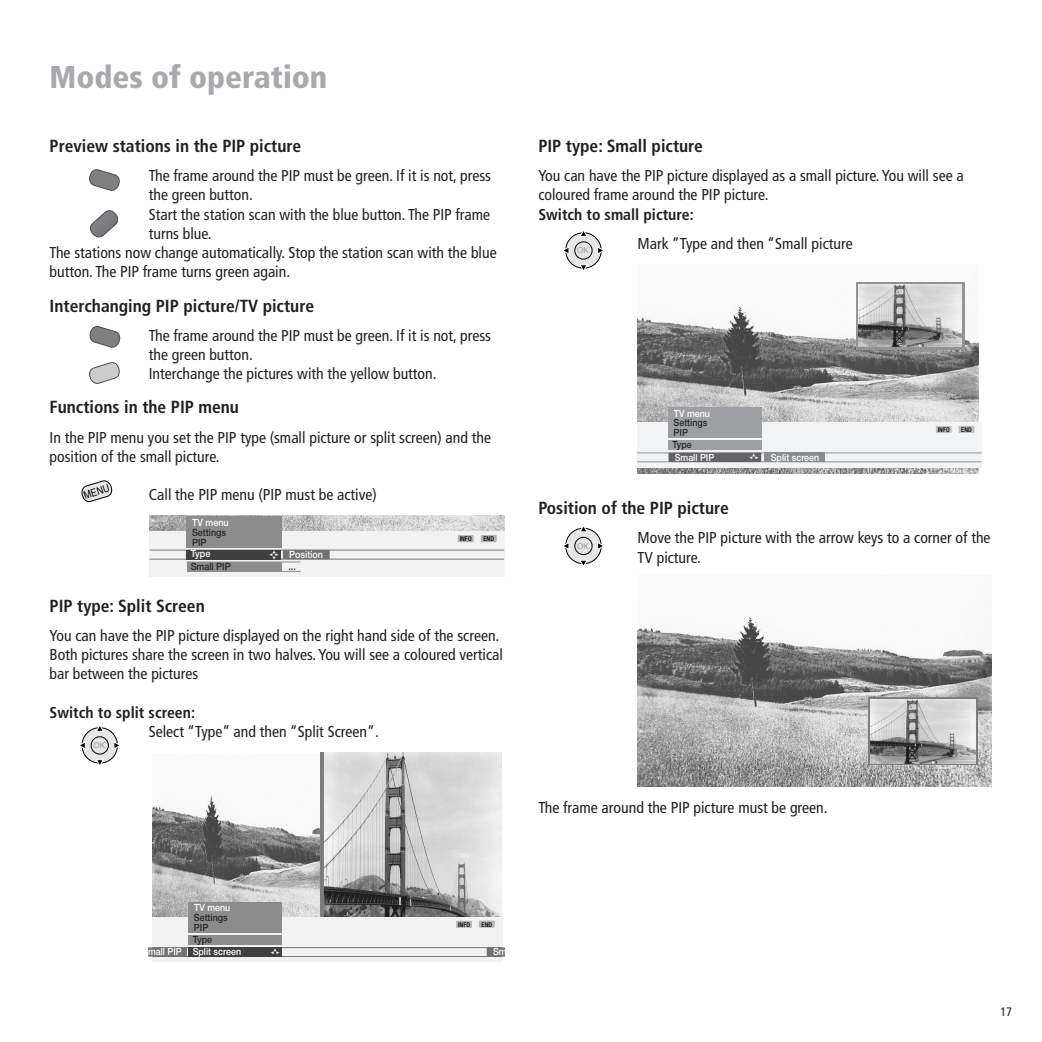
<style>
.page{position:relative;width:1042px;height:1042px;background:#fff}
.page>*{position:absolute;margin:0;border:0;box-sizing:border-box;transform-origin:0 0}
.t1{font:900 condensed 31.5px "Frutiger";color:#a8a9ad}
.t2{font:700 condensed 17.5px "Frutiger";color:#231f20}
.t3{font:condensed 15.75px/19.2px "Frutiger";color:#231f20}
.t4{font:700 condensed 15.75px "Frutiger";color:#231f20}
.t5{font:condensed 12.25px "Frutiger";color:#231f20}
.t6{font:10.5px "Helvetica";color:#000;scale:.85 1}
.t7{font:500 9.97px/10.2px "Helvetica Neue";color:#262626;scale:.9 1}
.t8{font:500 9.97px "Helvetica Neue";color:#fff;scale:.9 1}
.t9{font:500 9.8px "Helvetica Neue";color:#fff;scale:.9 1}
.t10{font:500 9.8px/10px "Helvetica Neue";color:#262626;scale:.9 1}
.t11{font:8.05px "Helvetica";color:#999}
.t12{font:500 condensed 6.65px "Helvetica Neue";color:#000}
.t13{font:500 condensed 6.48px "Helvetica Neue";color:#000}
</style>
<div class="page">
<img style="left:149px;top:516px;width:355px;height:15px">
<div style="left:149px;top:531px;width:355px;height:46px;background:#f2f2f2"></div>
<hr style="left:150px;top:550px;width:354px;height:1px;background:#737373">
<hr style="left:149px;top:559px;width:355px;height:1px;background:#737373">
<hr style="left:187px;top:562px;width:113px;height:1px;background:#8c8c8c">
<hr style="left:187px;top:571px;width:114px;height:1px;background:#8c8c8c">
<div style="left:187px;top:562px;width:94px;height:10px;background:#8c8c8c"></div>
<div style="left:458px;top:535px;width:15px;height:7px;background:#b3b3b3"></div>
<div style="left:481px;top:535px;width:16px;height:7px;background:#b3b3b3"></div>
<div style="left:283px;top:550px;width:47px;height:9px;background:#737373"></div>
<div style="left:186px;top:516px;width:96px;height:31px;background:#8c8c8c"></div>
<div style="left:187px;top:550px;width:94px;height:9px;background:#404040"></div>
<img style="left:152px;top:780px;width:168px;height:137px">
<svg style="left:320px;top:753px;width:5px;height:164px"></svg>
<img style="left:325px;top:753px;width:177px;height:164px">
<div style="left:152px;top:917px;width:350px;height:44px;background:#f2f2f2"></div>
<hr style="left:152px;top:947px;width:350px;height:1px;background:#737373">
<hr style="left:152px;top:956px;width:350px;height:1px;background:#737373">
<div style="left:189px;top:947px;width:93px;height:10px;background:#404040"></div>
<div style="left:456px;top:921px;width:16px;height:7px;background:#b3b3b3"></div>
<div style="left:479px;top:920px;width:16px;height:7px;background:#b3b3b3"></div>
<div style="left:487px;top:947px;width:17px;height:10px;background:#737373"></div>
<div style="left:189px;top:935px;width:93px;height:10px;background:#8c8c8c"></div>
<div style="left:189px;top:902px;width:93px;height:31px;background:#8c8c8c"></div>
<div style="left:149px;top:947px;width:38px;height:10px;background:#737373"></div>
<img style="left:637px;top:282px;width:341px;height:191px">
<div style="left:637px;top:422px;width:345px;height:45px;background:#f2f3f4"></div>
<hr style="left:637px;top:453px;width:345px;height:1px;background:#8a8c8f">
<hr style="left:637px;top:461px;width:344px;height:1px;background:#8a8c8f">
<div style="left:764px;top:452px;width:61px;height:10px;background:#8a8c8f"></div>
<div style="left:936px;top:426px;width:15px;height:7px;background:#bdbec1"></div>
<div style="left:958px;top:426px;width:16px;height:7px;background:#bdbec1"></div>
<div style="left:668px;top:440px;width:93px;height:10px;background:#9d9fa2"></div>
<div style="left:668px;top:408px;width:93px;height:30px;background:#9d9fa2"></div>
<div style="left:668px;top:453px;width:93px;height:9px;background:#636366"></div>
<svg style="left:856px;top:282px;width:108px;height:67px"></svg>
<img style="left:859px;top:284px;width:102px;height:63px">
<img style="left:637px;top:602px;width:355px;height:185px">
<svg style="left:868px;top:697px;width:109px;height:68px"></svg>
<img style="left:871px;top:699px;width:104px;height:64px">
<svg style="left:82px;top:727px;width:36px;height:36px"></svg>
<div style="left:91px;top:736px;width:18px;height:18px;border:1px solid #000;border-radius:50%"></div>
<svg style="left:113px;top:741px;width:6px;height:9px"></svg>
<svg style="left:80px;top:741px;width:6px;height:9px"></svg>
<svg style="left:96px;top:726px;width:8px;height:6px"></svg>
<svg style="left:95px;top:759px;width:9px;height:6px"></svg>
<svg style="left:89px;top:210px;width:29px;height:28px"></svg>
<svg style="left:89px;top:169px;width:31px;height:22px"></svg>
<svg style="left:89px;top:362px;width:31px;height:22px"></svg>
<svg style="left:90px;top:326px;width:30px;height:22px"></svg>
<svg style="left:565px;top:232px;width:36px;height:36px"></svg>
<div style="left:574px;top:242px;width:18px;height:17px;border:1px solid #000;border-radius:50%"></div>
<svg style="left:597px;top:246px;width:6px;height:9px"></svg>
<svg style="left:564px;top:246px;width:6px;height:9px"></svg>
<svg style="left:579px;top:231px;width:9px;height:6px"></svg>
<svg style="left:579px;top:264px;width:9px;height:6px"></svg>
<svg style="left:82px;top:480px;width:30px;height:22px"></svg>
<div style="left:565px;top:528px;width:36px;height:36px;background:#e6e6e6;border:1px solid #000;border-radius:50%"></div>
<div style="left:574px;top:537px;width:18px;height:18px;border:1px solid #000;border-radius:50%"></div>
<svg style="left:597px;top:542px;width:6px;height:8px"></svg>
<svg style="left:564px;top:542px;width:6px;height:8px"></svg>
<svg style="left:579px;top:526px;width:9px;height:6px"></svg>
<svg style="left:579px;top:560px;width:9px;height:6px"></svg>
<h1 class="t1" style="left:50px;top:64px;width:279px">Modes of operation</h1>
<p class="t2" style="left:50px;top:139px;width:253px">Preview stations in the PIP picture</p>
<p class="t3" style="left:149px;top:167px;width:344px">The frame around the PIP must be green. If it is not, press</p>
<p class="t3" style="left:149px;top:187px;width:106px">the green button.</p>
<p class="t3" style="left:149px;top:206px;width:343px">Start the station scan with the blue button. The PIP frame</p>
<p class="t3" style="left:149px;top:225px;width:64px">turns blue.</p>
<p class="t3" style="left:50px;top:244px;width:448px">The stations now change automatically. Stop the station scan with the blue</p>
<p class="t3" style="left:50px;top:264px;width:242px">button. The PIP frame turns green again.</p>
<p class="t2" style="left:50px;top:298px;width:266px">Interchanging PIP picture/TV picture</p>
<p class="t3" style="left:149px;top:327px;width:344px">The frame around the PIP must be green. If it is not, press the green button.<br>Interchange the pictures with the yellow button.</p>
<p class="t2" style="left:50px;top:400px;width:191px">Functions in the PIP menu</p>
<p class="t3" style="left:50px;top:429px;width:443px">In the PIP menu you set the PIP type (small picture or split screen) and the position of the small picture.</p>
<p class="t3" style="left:149px;top:486px;width:229px">Call the PIP menu (PIP must be active)</p>
<p class="t12" style="left:460px;top:536px;width:13px">INFO</p>
<p class="t12" style="left:483px;top:536px;width:12px">END</p>
<p class="t7" style="left:191px;top:562px;width:46px">Small PIP</p>
<p class="t7" style="left:288px;top:562px;width:10px">...</p>
<p class="t6" style="left:83px;top:491px;width:32px;rotate:-18deg">MENU</p>
<p class="t8" style="left:192px;top:518px;width:42px">TV menu</p>
<p class="t7" style="left:192px;top:528px;width:40px">Settings<br>PIP</p>
<p class="t8" style="left:191px;top:550px;width:23px">Type</p>
<p class="t8" style="left:289px;top:551px;width:39px">Position</p>
<p class="t2" style="left:50px;top:598px;width:157px">PIP type: Split Screen</p>
<p class="t3" style="left:50px;top:627px;width:455px">You can have the PIP picture displayed on the right hand side of the screen.<br>Both pictures share the screen in two halves. You will see a coloured vertical bar between the pictures</p>
<p class="t4" style="left:50px;top:706px;width:147px">Switch to split screen:</p>
<p class="t3" style="left:149px;top:723px;width:231px">Select “Type” and then “Split Screen”.</p>
<p class="t11" style="left:94px;top:742px;width:13px">OK</p>
<p class="t2" style="left:538px;top:139px;width:166px">PIP type: Small picture</p>
<p class="t3" style="left:538px;top:167px;width:427px">You can have the PIP picture displayed as a small picture. You will see a coloured frame around the PIP picture.</p>
<p class="t4" style="left:538px;top:208px;width:157px">Switch to small picture:</p>
<p class="t3" style="left:637px;top:235px;width:217px">Mark “Type and then “Small picture</p>
<p class="t11" style="left:577px;top:247px;width:13px">OK</p>
<p class="t9" style="left:674px;top:410px;width:42px">TV menu</p>
<p class="t10" style="left:674px;top:419px;width:39px">Settings<br>PIP</p>
<p class="t10" style="left:672px;top:440px;width:23px">Type</p>
<p class="t9" style="left:675px;top:454px;width:45px">Small PIP</p>
<p class="t9" style="left:771px;top:454px;width:55px">Split screen</p>
<p class="t13" style="left:938px;top:427px;width:13px">INFO</p>
<p class="t13" style="left:961px;top:427px;width:12px">END</p>
<p class="t2" style="left:538px;top:501px;width:192px">Position of the PIP picture</p>
<p class="t3" style="left:637px;top:529px;width:355px">Move the PIP picture with the arrow keys to a corner of the<br>TV picture.</p>
<p class="t11" style="left:577px;top:542px;width:13px">OK</p>
<p class="t3" style="left:538px;top:799px;width:291px">The frame around the PIP picture must be green.</p>
<p class="t9" style="left:194px;top:904px;width:42px">TV menu</p>
<p class="t10" style="left:194px;top:913px;width:39px">Settings<br>PIP</p>
<p class="t10" style="left:193px;top:935px;width:23px">Type</p>
<p class="t13" style="left:458px;top:922px;width:13px">INFO</p>
<p class="t13" style="left:481px;top:922px;width:12px">END</p>
<p class="t9" style="left:148px;top:948px;width:105px">mall PIP Split screen</p>
<p class="t9" style="left:493px;top:948px;width:17px">Sm</p>
<p class="t5" style="left:1000px;top:1007px;width:13px">17</p>
</div>
